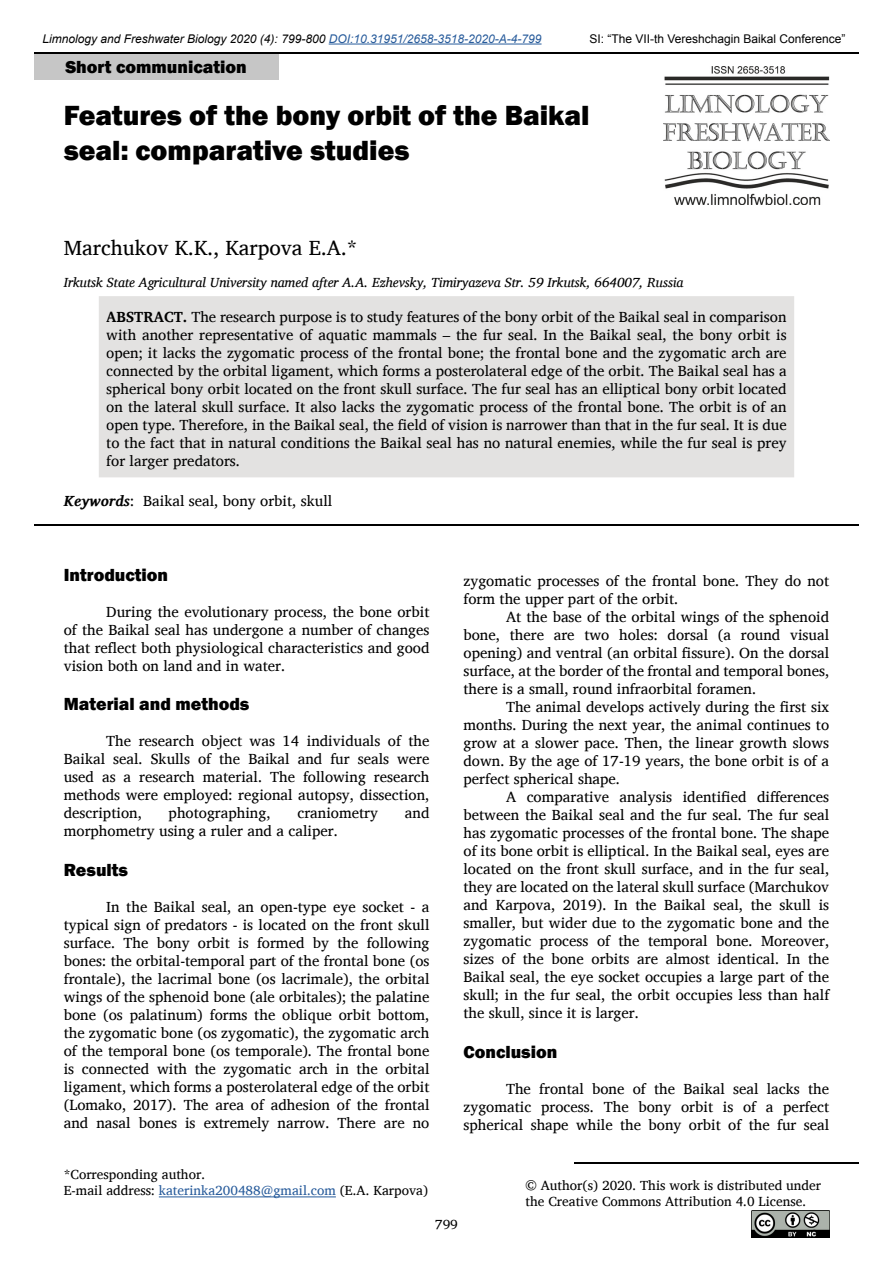
<style>
.page{position:relative;width:893px;height:1263px;background:#fff}
.page>*{position:absolute;margin:0;border:0;box-sizing:border-box;transform-origin:0 0}
.header_article{font:800 28.5px/34.2px "Franklin Gothic";color:#000}
.Autors{font:21px "Charis SIL";color:#000}
.t1{font:800 18px "Franklin Gothic";color:#000}
.body_regular{font:15px/18px "Charis SIL";color:#000;text-align:justify}
.small_regular{font:13.5px "Charis SIL";color:#000}
.Instituts{font:italic 13.5px "Charis SIL";color:#000}
.t2{font:italic 12px "Arial";color:#000}
.t3{font:12px "Arial";color:#000}
.s1{color:#275b9b}
.s2{font-weight:700}
.s3{font-weight:700;font-style:italic}
</style>
<div class="page">
<hr style="left:34px;top:52px;width:825px;height:2px;background:#000">
<hr style="left:329px;top:44px;width:213px;height:1px;background:#275b9b">
<img style="left:663px;top:67px;width:166px;height:138px">
<div style="left:34px;top:54px;width:244px;height:26px;background:#c6c6c6"></div>
<img style="left:751px;top:1210px;width:78px;height:27px">
<hr style="left:574px;top:1162px;width:285px;height:1px;background:#000">
<hr style="left:159px;top:1196px;width:177px;height:1px;background:#275b9b">
<div style="left:99px;top:296px;width:695px;height:182px;background:#e3e2e1"></div>
<hr style="left:34px;top:524px;width:825px;height:1px;background:#000">
<p class="t2" style="left:43px;top:31px;width:500px">Limnology and Freshwater Biology 2020 (4): 799-800 <span class="s1">DOI:10.31951/2658-3518-2020-A-4-799</span></p>
<p class="t3" style="left:589px;top:31px;width:258px">SI: “The VII-th Vereshchagin Baikal Conference”</p>
<p class="t1" style="left:65px;top:55px;width:183px">Short communication</p>
<p class="header_article" style="left:64px;top:99px;width:527px">Features of the bony orbit of the Baikal seal: comparative studies</p>
<p class="Autors" style="left:64px;top:236px;width:295px">Marchukov K.K., Karpova E.A.*</p>
<p class="Instituts" style="left:64px;top:275px;width:621px">Irkutsk State Agricultural University named after A.A. Ezhevsky, Timiryazeva Str. 59 Irkutsk, 664007, Russia</p>
<p class="body_regular" style="left:106px;top:307px;width:682px"><span class="s2">ABSTRACT.</span> The research purpose is to study features of the bony orbit of the Baikal seal in comparison with another representative of aquatic mammals – the fur seal. In the Baikal seal, the bony orbit is open; it lacks the zygomatic process of the frontal bone; the frontal bone and the zygomatic arch are connected by the orbital ligament, which forms a posterolateral edge of the orbit. The Baikal seal has a spherical bony orbit located on the front skull surface. The fur seal has an elliptical bony orbit located on the lateral skull surface. It also lacks the zygomatic process of the frontal bone. The orbit is of an open type. Therefore, in the Baikal seal, the field of vision is narrower than that in the fur seal. It is due to the fact that in natural conditions the Baikal seal has no natural enemies, while the fur seal is prey for larger predators.</p>
<p class="body_regular" style="left:64px;top:492px;width:270px"><span class="s3">Keywords</span>: Baikal seal, bony orbit, skull</p>
<p class="t1" style="left:64px;top:563px;width:106px">Introduction</p>
<p class="body_regular" style="left:64px;top:602px;width:367px;text-indent:43px">During the evolutionary process, the bone orbit of the Baikal seal has undergone a number of changes that reflect both physiological characteristics and good vision both on land and in water.</p>
<p class="t1" style="left:64px;top:692px;width:187px">Material and methods</p>
<p class="body_regular" style="left:64px;top:732px;width:367px;text-indent:43px">The research object was 14 individuals of the Baikal seal. Skulls of the Baikal and fur seals were used as a research material. The following research methods were employed: regional autopsy, dissection, description,</p>
<p class="body_regular" style="left:169px;top:804px;width:103px">photographing,</p>
<p class="body_regular" style="left:297px;top:804px;width:82px">craniometry</p>
<p class="body_regular" style="left:405px;top:804px;width:26px">and</p>
<p class="body_regular" style="left:64px;top:822px;width:276px">morphometry using a ruler and a caliper.</p>
<p class="t1" style="left:64px;top:858px;width:66px">Results</p>
<p class="body_regular" style="left:64px;top:898px;width:367px;text-indent:43px">In the Baikal seal, an open-type eye socket - a typical sign of predators - is located on the front skull surface. The bony orbit is formed by the following bones: the orbital-temporal part of the frontal bone (os frontale), the lacrimal bone (os lacrimale), the orbital wings of the sphenoid bone (ale orbitales); the palatine bone (os palatinum) forms the oblique orbit bottom, the zygomatic bone (os zygomatic), the zygomatic arch of the temporal bone (os temporale). The frontal bone is connected with the zygomatic arch in the orbital ligament, which forms a posterolateral edge of the orbit (Lomako, 2017). The area of adhesion of the frontal and nasal bones is extremely narrow. There are no</p>
<p class="small_regular" style="left:64px;top:1166px;width:143px">*Corresponding author.</p>
<p class="small_regular" style="left:64px;top:1182px;width:366px">E-mail address: <span class="s1">katerinka200488@gmail.com</span> (E.A. Karpova)</p>
<p class="body_regular" style="left:463px;top:572px;width:367px">zygomatic processes of the frontal bone. They do not form the upper part of the orbit.</p>
<p class="body_regular" style="left:463px;top:608px;width:367px;text-indent:43px">At the base of the orbital wings of the sphenoid bone, there are two holes: dorsal (a round visual opening) and ventral (an orbital fissure). On the dorsal surface, at the border of the frontal and temporal bones, there is a small, round infraorbital foramen.</p>
<p class="body_regular" style="left:463px;top:698px;width:367px;text-indent:43px">The animal develops actively during the first six months. During the next year, the animal continues to grow at a slower pace. Then, the linear growth slows down. By the age of 17-19 years, the bone orbit is of a perfect spherical shape.</p>
<p class="body_regular" style="left:463px;top:788px;width:367px;text-indent:43px">A comparative analysis identified differences between the Baikal seal and the fur seal. The fur seal has zygomatic processes of the frontal bone. The shape of its bone orbit is elliptical. In the Baikal seal, eyes are located on the front skull surface, and in the fur seal, they are located on the lateral skull surface (Marchukov and Karpova, 2019). In the Baikal seal, the skull is smaller, but wider due to the zygomatic bone and the zygomatic process of the temporal bone. Moreover, sizes of the bone orbits are almost identical. In the Baikal seal, the eye socket occupies a large part of the skull; in the fur seal, the orbit occupies less than half the skull, since it is larger.</p>
<p class="t1" style="left:463px;top:1040px;width:95px">Conclusion</p>
<p class="body_regular" style="left:463px;top:1079px;width:367px;text-indent:43px">The frontal bone of the Baikal seal lacks the zygomatic process. The bony orbit is of a perfect spherical shape while the bony orbit of the fur seal</p>
<p class="small_regular" style="left:526px;top:1177px;width:297px">© Author(s) 2020. This work is distributed under</p>
<p class="small_regular" style="left:526px;top:1193px;width:282px">the Creative Commons Attribution 4.0 License.</p>
<p class="small_regular" style="left:435px;top:1216px;width:24px">799</p>
</div>
